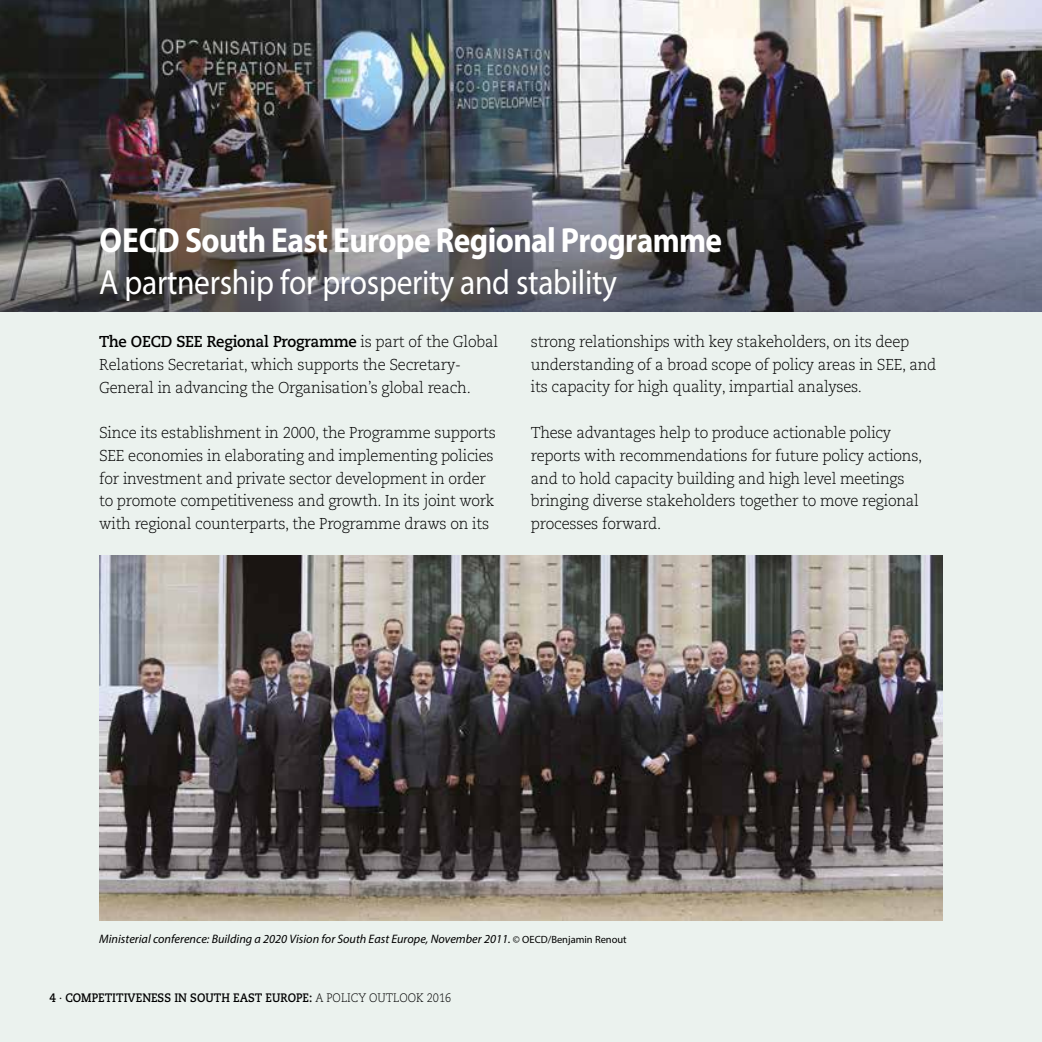
<style>
.page{position:relative;width:1042px;height:1042px;background:#ebf2ee}
.page>*{position:absolute;margin:0;border:0;box-sizing:border-box;transform-origin:0 0}
.t1{font:35px "Myriad Pro";letter-spacing:-.01em;color:#fff;scale:.9 1}
.t2{font:700 35px "Myriad Pro";letter-spacing:-.02em;color:#fff;scale:.9 1}
.t3{font:300 15.75px/22.8px "Caecilia LT Pro 45";letter-spacing:-.015em;color:#000;scale:.95 1}
.t4{font:700 15.75px "Caecilia LT Pro 75";letter-spacing:-.015em;color:#000;scale:.95 1}
.t5{font:italic 12.25px "Myriad Pro";color:#000}
.t6{font:700 12.25px "Caecilia LT Pro 75";color:#000;scale:.9 1}
.s1{font-family:"Caecilia LT Pro 45";font-weight:300}
.s2{font-style:normal;font-size:10.5px}
</style>
<div class="page">
<img style="left:99px;top:556px;width:844px;height:364px">
<img style="left:0;top:0;width:1042px;height:170px">
<img style="left:0;top:170px;width:1041px;height:142px">
<hr style="left:1041px;top:170px;width:1px;height:142px;background:#000">
<h1 class="t2" style="left:100px;top:217px;width:693px">OECD South East Europe Regional Programme</h1>
<h1 class="t1" style="left:99px;top:261px;width:577px">A partnership for prosperity and stability</h1>
<p class="t4" style="left:99px;top:331px;width:421px">The OECD SEE Regional Programme <span class="s1">is part of the Global</span></p>
<p class="t3" style="left:99px;top:353px;width:393px">Relations Secretariat, which supports the Secretary-<br>General in advancing the Organisation’s global reach.</p>
<p class="t3" style="left:99px;top:421px;width:419px">Since its establishment in 2000, the Programme supports SEE economies in elaborating and implementing policies for investment and private sector development in order to promote competitiveness and growth. In its joint work with regional counterparts, the Programme draws on its</p>
<p class="t3" style="left:531px;top:330px;width:428px">strong relationships with key stakeholders, on its deep understanding of a broad scope of policy areas in SEE, and its capacity for high quality, impartial analyses.</p>
<p class="t3" style="left:531px;top:421px;width:413px">These advantages help to produce actionable policy reports with recommendations for future policy actions, and to hold capacity building and high level meetings bringing diverse stakeholders together to move regional processes forward.</p>
<p class="t5" style="left:99px;top:931px;width:529px">Ministerial conference: Building a 2020 Vision for South East Europe, November 2011. <span class="s2">© OECD/Benjamin Renout</span></p>
<p class="t6" style="left:50px;top:989px;width:448px">4 <sup>.</sup> COMPETITIVENESS IN SOUTH EAST EUROPE: <span class="s1">A POLICY OUTLOOK 2016</span></p>
</div>
